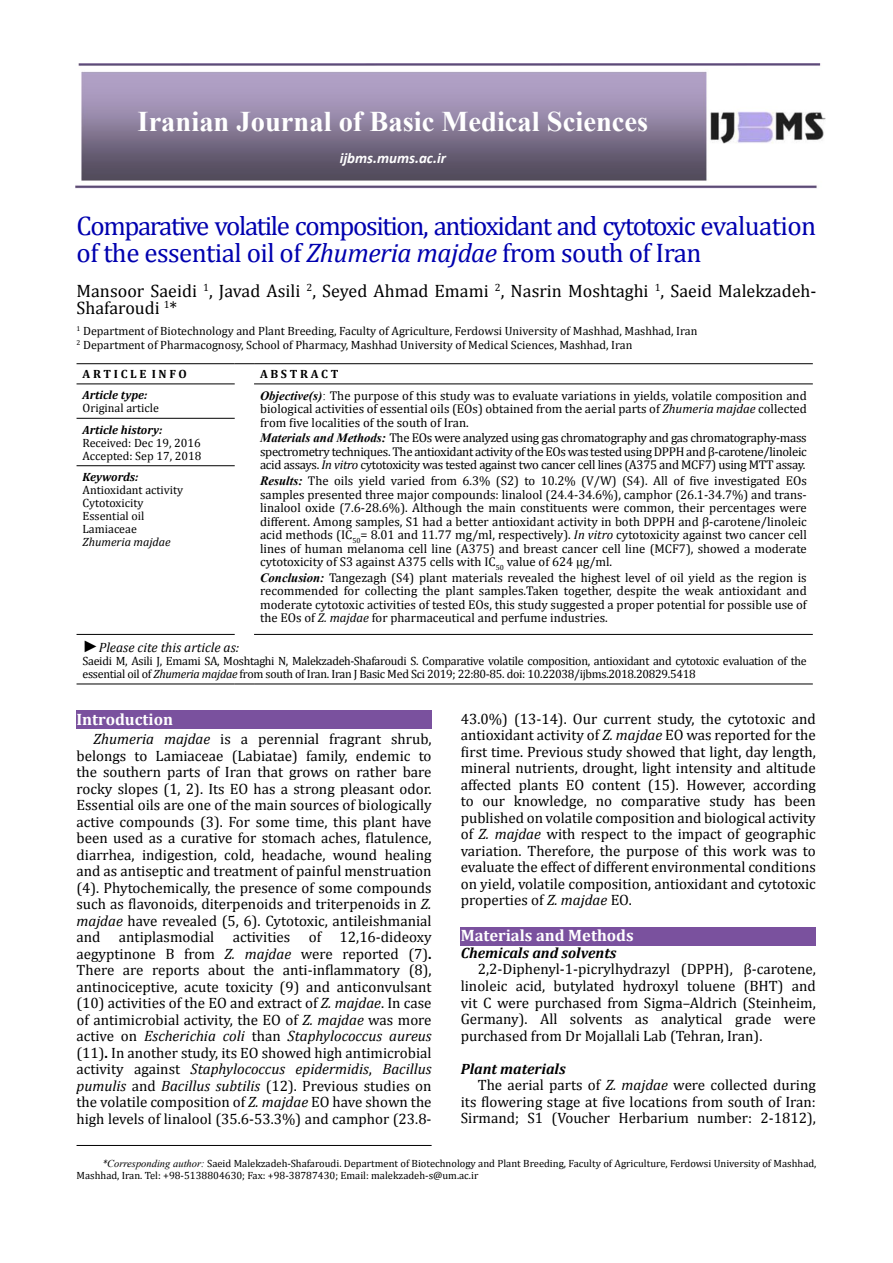
<style>
.page{position:relative;width:893px;height:1263px;background:#fff}
.page>*{position:absolute;margin:0;border:0;box-sizing:border-box;transform-origin:0 0}
.t1{font:700 28.5px "Times New Roman";color:#fff}
.t2{font:27px/27px "Cambria";letter-spacing:-.05em;color:#0000af}
.t3{font:18px/17.5px "Cambria";color:#000}
.t4{font:700 16.5px "Cambria";color:#fff}
.t5{font:15px/16.5px "Cambria";color:#000;text-align:justify}
.t6{font:italic 700 15px "Cambria";color:#000}
.t7{font:italic 700 15px "Calibri";color:#fff}
.t8{font:italic 13.5px "Cambria";color:#000}
.t9{font:12.75px/13.5px "Cambria";color:#000;text-align:justify}
.t10{font:12px/13px "Cambria";color:#000}
.t11{font:12px/13px "Cambria Math";letter-spacing:-.025em;color:#000}
.t12{font:12px/13px "Cambria Math";color:#000}
.t13{font:italic 700 12px "Cambria";color:#000}
.t14{font:700 12px "Cambria";color:#000}
.t15{font:italic 12px "Cambria";color:#000}
.t16{font:10.5px/12.6px "Cambria";color:#000}
.s1{font-style:italic}
.s2{font-family:"Times New Roman";font-weight:700;font-style:italic}
.s3{font-family:"Times New Roman"}
.s4{font-family:"Times New Roman";font-size:16.5px}
.s5{font-family:"Cambria";font-style:italic}
.s6{font-weight:700}
.s7{font-family:"Times New Roman";font-style:italic}
</style>
<div class="page">
<hr style="left:77px;top:1145px;width:355px;height:1px;background:#000">
<img style="left:75px;top:64px;width:750px;height:125px">
<hr style="left:77px;top:363px;width:158px;height:1px;background:#000">
<svg style="left:235px;top:363px;width:19px;height:1px"></svg>
<hr style="left:254px;top:363px;width:559px;height:1px;background:#000">
<hr style="left:77px;top:383px;width:158px;height:1px;background:#000">
<hr style="left:77px;top:418px;width:158px;height:1px;background:#000">
<hr style="left:254px;top:383px;width:559px;height:1px;background:#000">
<hr style="left:77px;top:465px;width:158px;height:1px;background:#000">
<hr style="left:77px;top:684px;width:158px;height:1px;background:#000">
<svg style="left:235px;top:684px;width:19px;height:1px"></svg>
<hr style="left:254px;top:684px;width:559px;height:1px;background:#000">
<hr style="left:77px;top:634px;width:158px;height:1px;background:#000">
<hr style="left:254px;top:634px;width:559px;height:1px;background:#000">
<div style="left:77px;top:710px;width:355px;height:19px;background:#7a519e"></div>
<div style="left:461px;top:927px;width:355px;height:19px;background:#7a519e"></div>
<h1 class="t1" style="left:138px;top:102px;width:512px">Iranian Journal of Basic Medical Sciences</h1>
<p class="t7" style="left:340px;top:149px;width:108px">ijbms.mums.ac.ir</p>
<h2 class="t2" style="left:77px;top:212px;width:741px">Comparative volatile composition, antioxidant and cytotoxic evaluation of the essential oil of <span class="s1">Zhumeria majdae</span> from south of Iran</h2>
<p class="t3" style="left:77px;top:282px;width:741px">Mansoor Saeidi <sup>1</sup>, Javad Asili <sup>2</sup>, Seyed Ahmad Emami <sup>2</sup>, Nasrin Moshtaghi <sup>1</sup>, Saeid Malekzadeh-<br>Shafaroudi <sup>1</sup>*</p>
<p class="t10" style="left:77px;top:324px;width:622px;line-height:13.5px"><sup>1</sup> Department of Biotechnology and Plant Breeding, Faculty of Agriculture, Ferdowsi University of Mashhad, Mashhad, Iran<br><sup>2</sup> Department of Pharmacognosy, School of Pharmacy, Mashhad University of Medical Sciences, Mashhad, Iran</p>
<p class="t14" style="left:83px;top:365px;width:106px">A R T I C L E I N F O</p>
<p class="t14" style="left:260px;top:365px;width:80px">A B S T R A C T</p>
<p class="t13" style="left:83px;top:387px;width:66px">Article type:</p>
<p class="t12" style="left:83px;top:402px;width:78px">Original article</p>
<p class="t9" style="left:260px;top:389px;width:548px"><span class="s2">Objective(s)</span><span class="s3">:</span> The purpose of this study was to evaluate variations in yields, volatile composition and biological activities of essential oils (EOs) obtained from the aerial parts of <span class="s1">Zhumeria majdae</span> collected from five localities of the south of Iran.</p>
<p class="t9" style="left:260px;top:431px;width:548px"><span class="s2">Materials and Methods:</span> The EOs were analyzed using gas chromatography and gas chromatography-mass spectrometry techniques. The antioxidant activity of the EOs was tested using DPPH and β-carotene/linoleic acid assays. <span class="s1">In vitro</span> cytotoxicity was tested against two cancer cell lines (A375 and MCF7) using MTT assay.</p>
<p class="t9" style="left:260px;top:474px;width:548px"><span class="s2">Results:</span> The oils yield varied from 6.3% (S2) to 10.2% (V/W) (S4). All of five investigated EOs samples presented three major compounds: linalool (24.4-34.6%), camphor (26.1-34.7%) and trans&shy;linalool oxide (7.6-28.6%). Although the main constituents were common, their percentages were different. Among samples, S1 had a better antioxidant activity in both DPPH and β-carotene/linoleic acid methods (IC<sub>50</sub>= 8.01 and 11.77 mg/ml, respectively). <span class="s1">In vitro</span> cytotoxicity against two cancer cell lines of human melanoma cell line (A375) and breast cancer cell line (MCF7), showed a moderate cytotoxicity of S3 against A375 cells with IC<sub>50</sub> value of 624 μg/ml.</p>
<p class="t9" style="left:260px;top:571px;width:548px"><span class="s2">Conclusion:</span> Tangezagh (S4) plant materials revealed the highest level of oil yield as the region is recommended for collecting the plant samples.Taken together, despite the weak antioxidant and moderate cytotoxic activities of tested EOs, this study suggested a proper potential for possible use of the EOs of <span class="s1">Z. majdae</span> for pharmaceutical and perfume industries.</p>
<p class="t13" style="left:83px;top:421px;width:81px">Article history:</p>
<p class="t12" style="left:83px;top:436px;width:120px">Received: Dec 19, 2016<br>Accepted: Sep 17, 2018</p>
<p class="t13" style="left:83px;top:468px;width:57px">Keywords:</p>
<p class="t10" style="left:83px;top:483px;width:102px">Antioxidant activity<br>Cytotoxicity<br>Essential oil<br>Lamiaceae</p>
<p class="t15" style="left:83px;top:534px;width:90px">Zhumeria majdae</p>
<p class="t8" style="left:83px;top:638px;width:158px"><span class="s4">►</span>Please cite this article as:</p>
<p class="t11" style="left:83px;top:654px;width:726px">Saeidi M, Asili J, Emami SA, Moshtaghi N, Malekzadeh-Shafaroudi S. Comparative volatile composition, antioxidant and cytotoxic evaluation of the essential oil of <span class="s5">Zhumeria majdae</span> from south of Iran. Iran J Basic Med Sci 2019; 22:80-85. doi: 10.22038/ijbms.2018.20829.5418</p>
<p class="t4" style="left:77px;top:708px;width:98px">Introduction</p>
<p class="t5" style="left:77px;top:731px;width:357px;text-indent:17px"><span class="s1">Zhumeria majdae</span> is a perennial fragrant shrub, belongs to Lamiaceae (Labiatae) family, endemic to the southern parts of Iran that grows on rather bare rocky slopes (1, 2). Its EO has a strong pleasant odor.<br>Essential oils are one of the main sources of biologically active compounds (3). For some time, this plant have been used as a curative for stomach aches, flatulence, diarrhea, indigestion, cold, headache, wound healing and as antiseptic and treatment of painful menstruation (4). Phytochemically, the presence of some compounds such as flavonoids, diterpenoids and triterpenoids in <span class="s1">Z. majdae</span> have revealed (5, 6). Cytotoxic, antileishmanial and antiplasmodial activities of 12,16-dideoxy aegyptinone B from <span class="s1">Z. majdae</span> were reported (7)<span class="s6">.<br></span>There are reports about the anti-inflammatory (8), antinociceptive, acute toxicity (9) and anticonvulsant (10) activities of the EO and extract of <span class="s1">Z. majdae</span>. In case of antimicrobial activity, the EO of <span class="s1">Z. majdae</span> was more active on <span class="s1">Escherichia coli</span> than <span class="s1">Staphylococcus aureus </span>(11)<span class="s6">.</span> In another study, its EO showed high antimicrobial activity against <span class="s1">Staphylococcus epidermidis</span>, <span class="s1">Bacillus pumulis</span> and <span class="s1">Bacillus subtilis</span> (12). Previous studies on the volatile composition of <span class="s1">Z. majdae</span> EO have shown the high levels of linalool (35.6-53.3%) and camphor (23.8-</p>
<p class="t5" style="left:461px;top:710px;width:357px">43.0%) (13-14). Our current study, the cytotoxic and antioxidant activity of <span class="s1">Z. majdae</span> EO was reported for the first time. Previous study showed that light, day length, mineral nutrients, drought, light intensity and altitude affected plants EO content (15). However, according to our knowledge, no comparative study has been published on volatile composition and biological activity of <span class="s1">Z. majdae</span> with respect to the impact of geographic variation. Therefore, the purpose of this work was to evaluate the effect of different environmental conditions on yield, volatile composition, antioxidant and cytotoxic properties of <span class="s1">Z. majdae</span> EO.</p>
<p class="t4" style="left:461px;top:924px;width:174px">Materials and Methods</p>
<p class="t6" style="left:461px;top:942px;width:157px">Chemicals and solvents</p>
<p class="t5" style="left:461px;top:961px;width:357px;text-indent:17px">2,2-Diphenyl-1-picrylhydrazyl (DPPH), β-carotene, linoleic acid, butylated hydroxyl toluene (BHT) and vit C were purchased from Sigma–Aldrich (Steinheim, Germany). All solvents as analytical grade were purchased from Dr Mojallali Lab (Tehran, Iran).</p>
<p class="t6" style="left:461px;top:1058px;width:106px">Plant materials</p>
<p class="t5" style="left:478px;top:1076px;width:340px">The aerial parts of <span class="s1">Z. majdae</span> were collected during</p>
<p class="t5" style="left:461px;top:1093px;width:357px">its flowering stage at five locations from south of Iran:</p>
<p class="t5" style="left:461px;top:1109px;width:357px">Sirmand; S1 (Voucher Herbarium number: 2-1812),</p>
<p class="t16" style="left:77px;top:1157px;width:741px;text-indent:26px"><span class="s1">*</span><span class="s7">Corresponding author:</span> Saeid Malekzadeh-Shafaroudi. Department of Biotechnology and Plant Breeding, Faculty of Agriculture, Ferdowsi University of Mashhad,<br>Mashhad, Iran. Tel: +98-5138804630; Fax: +98-38787430; Email: malekzadeh-s@um.ac.ir</p>
</div>
